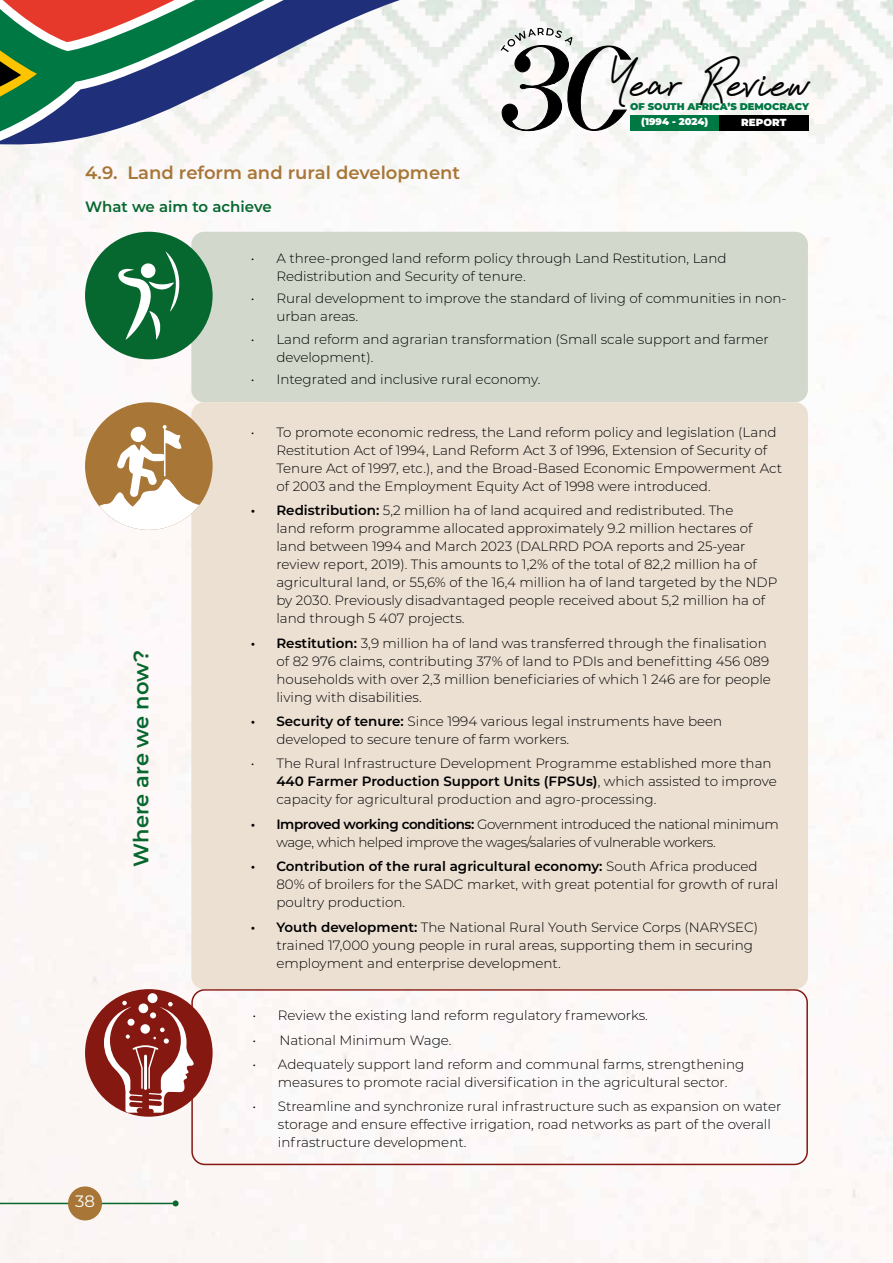
<style>
.page{position:relative;width:893px;height:1263px;background:#fff}
.page>*{position:absolute;margin:0;border:0;box-sizing:border-box;transform-origin:0 0}
.t1{font:43.5px "Sadwell";letter-spacing:.045em;color:#000}
.t2{font:600 21px "Montserrat";color:#06672f}
.t3{font:600 18px "Montserrat";color:#a87636}
.t4{font:16.5px "Montserrat";color:#fff}
.t5{font:600 15px "Montserrat";color:#06672f}
.t6{font:300 13.5px/18px "Montserrat";color:#000}
.t7{font:300 13.5px/18px "Montserrat";letter-spacing:-.03em;color:#000}
.t8{font:900 10.35px "Montserrat";color:#fff}
.t9{font:900 9.9px "Montserrat";color:#007844}
.t10{font:900 9.9px "Montserrat";color:#fff}
.s1{font-weight:600}
</style>
<div class="page">
<div style="left:0;top:67px;width:893px;height:1196px;background:#fbf8f6"></div>
<img style="left:509px;top:0;width:384px;height:67px">
<svg style="left:0;top:0;width:509px;height:150px"></svg>
<hr style="left:0;top:1203px;width:176px;height:1px;background:#06672f">
<svg style="left:173px;top:1200px;width:6px;height:6px"></svg>
<div style="left:630px;top:115px;width:89px;height:15px;background:#007844"></div>
<svg style="left:501px;top:28px;width:130px;height:103px"></svg>
<div style="left:719px;top:115px;width:90px;height:15px;background:#000"></div>
<div style="left:68px;top:1186px;width:34px;height:34px;background:#a87636;border-radius:50%"></div>
<div style="left:191px;top:232px;width:617px;height:170px;background:#d2d9cc;border-radius:13px"></div>
<div style="left:85px;top:232px;width:128px;height:127px;background:#06672f;border-radius:50%"></div>
<svg style="left:118px;top:251px;width:62px;height:89px"></svg>
<div style="left:191px;top:989px;width:617px;height:176px;border:2px solid #851811;border-radius:13px"></div>
<div style="left:85px;top:989px;width:128px;height:128px;background:#851811;border-radius:50%"></div>
<div style="left:148px;top:993px;width:10px;height:10px;background:#fff;border-radius:50%"></div>
<svg style="left:104px;top:1001px;width:91px;height:112px"></svg>
<div style="left:191px;top:402px;width:617px;height:587px;background:#ece0d3;border-radius:13px"></div>
<div style="left:85px;top:402px;width:128px;height:128px;background:#a87636;border-radius:50%"></div>
<svg style="left:85px;top:425px;width:128px;height:105px"></svg>
<h3 class="t3" style="left:85px;top:160px;width:377px">4.9. Land reform and rural development</h3>
<p class="t5" style="left:85px;top:196px;width:188px">What we aim to achieve</p>
<h1 class="t1" style="left:609px;top:56px;width:203px">Year Review</h1>
<p class="t8" style="left:741px;top:115px;width:47px">REPORT</p>
<p class="t9" style="left:630px;top:99px;width:180px">OF SOUTH AFRICA’S DEMOCRACY</p>
<p class="t10" style="left:641px;top:114px;width:69px">(1994 - 2024)</p>
<h2 class="t2" style="left:126px;top:867px;width:219px;rotate:-90deg">Where are we now?</h2>
<p class="t4" style="left:75px;top:1190px;width:21px">38</p>
<p class="t6" style="left:276px;top:249px;width:452px;text-indent:-26px">• A three-pronged land reform policy through Land Restitution, Land<br>Redistribution and Security of tenure.</p>
<p class="t6" style="left:276px;top:289px;width:512px;text-indent:-26px">• Rural development to improve the standard of living of communities in non&shy;urban areas.</p>
<p class="t6" style="left:276px;top:329px;width:494px;text-indent:-26px">• Land reform and agrarian transformation (Small scale support and farmer development).</p>
<p class="t6" style="left:251px;top:370px;width:291px">• Integrated and inclusive rural economy.</p>
<p class="t6" style="left:276px;top:423px;width:507px;text-indent:-26px">• To promote economic redress, the Land reform policy and legislation (Land Restitution Act of 1994, Land Reform Act 3 of 1996, Extension of Security of Tenure Act of 1997, etc.), and the Broad-Based Economic Empowerment Act of 2003 and the Employment Equity Act of 1998 were introduced.</p>
<p class="t6" style="left:276px;top:501px;width:502px;text-indent:-26px"><span class="s1">• Redistribution:</span> 5,2 million ha of land acquired and redistributed. The<br>land reform programme allocated approximately 9.2 million hectares of land between 1994 and March 2023 (DALRRD POA reports and 25-year review report, 2019). This amounts to 1,2% of the total of 82,2 million ha of agricultural land, or 55,6% of the 16,4 million ha of land targeted by the NDP by 2030. Previously disadvantaged people received about 5,2 million ha of land through 5 407 projects.</p>
<p class="t6" style="left:276px;top:633px;width:496px;text-indent:-26px"><span class="s1">• Restitution:</span> 3,9 million ha of land was transferred through the finalisation of 82 976 claims, contributing 37% of land to PDIs and benefitting 456 089 households with over 2,3 million beneficiaries of which 1 246 are for people living with disabilities.</p>
<p class="t6" style="left:276px;top:712px;width:447px;text-indent:-26px"><span class="s1">• Security of tenure:</span> Since 1994 various legal instruments have been developed to secure tenure of farm workers.</p>
<p class="t6" style="left:276px;top:754px;width:502px;text-indent:-26px">• The Rural Infrastructure Development Programme established more than<br><span class="s1">440 Farmer Production Support Units (FPSUs)</span>, which assisted to improve capacity for agricultural production and agro-processing.</p>
<p class="t7" style="left:276px;top:814px;width:504px;text-indent:-26px"><span class="s1">• Improved working conditions:</span> Government introduced the national minimum wage, which helped improve the wages/salaries of vulnerable workers.</p>
<p class="t6" style="left:276px;top:857px;width:503px;text-indent:-26px"><span class="s1">• Contribution of the rural agricultural economy:</span> South Africa produced<br>80% of broilers for the SADC market, with great potential for growth of rural poultry production.</p>
<p class="t6" style="left:276px;top:917px;width:483px;text-indent:-26px"><span class="s1">• Youth development:</span> The National Rural Youth Service Corps (NARYSEC) trained 17,000 young people in rural areas, supporting them in securing employment and enterprise development.</p>
<p class="t6" style="left:252px;top:1006px;width:397px">• Review the existing land reform regulatory frameworks.</p>
<p class="t6" style="left:252px;top:1030px;width:201px">• National Minimum Wage.</p>
<p class="t6" style="left:278px;top:1055px;width:468px;text-indent:-26px">• Adequately support land reform and communal farms, strengthening measures to promote racial diversification in the agricultural sector.</p>
<p class="t6" style="left:278px;top:1097px;width:505px;text-indent:-26px">• Streamline and synchronize rural infrastructure such as expansion on water storage and ensure effective irrigation, road networks as part of the overall infrastructure development.</p>
</div>
